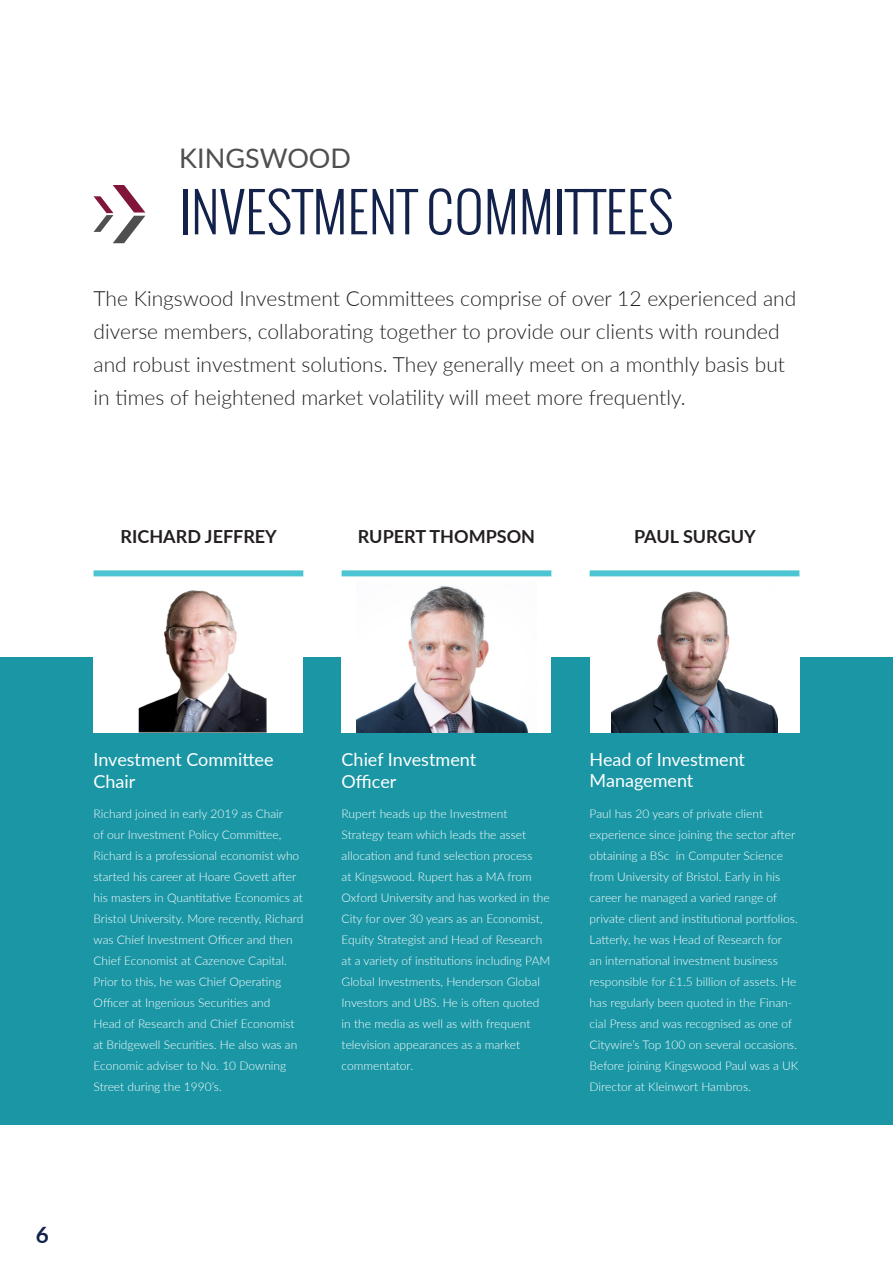
<style>
.page{position:relative;width:893px;height:1263px;background:#fff}
.page>*{position:absolute;margin:0;border:0;box-sizing:border-box;transform-origin:0 0}
.Page_Header_-_Blue{font:300 54px "Oswald";color:#13224b}
.Page_Header_-_Black{font:27px "Lato";color:#4f4f4f}
.t1{font:700 22.5px "Lato";color:#13224b}
.Page_Header_Subtext{font:300 21px/33px "Lato";color:#231f20}
.Page_Section_Title{font:18px/21.6px "Lato";color:#fff}
.Page_Section_Title-2{font:700 18px "Lato";color:#231f20}
.IPC_test{font:300 12px/21px "Lato";color:#fff}
.Page_Body_Text_-_Bla{font:300 12px/21px "Lato";color:#fff}
</style>
<div class="page">
<div style="left:0;top:657px;width:893px;height:468px;background:#1a96a5"></div>
<div style="left:94px;top:582px;width:209px;height:150px;background:#fff"></div>
<img style="left:138px;top:590px;width:129px;height:142px">
<div style="left:342px;top:582px;width:209px;height:150px;background:#fff"></div>
<img style="left:357px;top:586px;width:172px;height:146px">
<div style="left:590px;top:582px;width:209px;height:150px;background:#fff"></div>
<img style="left:612px;top:591px;width:165px;height:141px">
<div style="left:94px;top:570px;width:209px;height:6px;background:#4dc4d1"></div>
<div style="left:342px;top:570px;width:209px;height:6px;background:#4dc4d1"></div>
<div style="left:590px;top:570px;width:209px;height:6px;background:#4dc4d1"></div>
<svg style="left:94px;top:185px;width:51px;height:58px"></svg>
<p class="Page_Header_-_Black" style="left:179px;top:139px;width:173px">KINGSWOOD</p>
<p class="Page_Header_-_Blue" style="left:179px;top:175px;width:496px">INVESTMENT COMMITTEES</p>
<p class="Page_Header_Subtext" style="left:94px;top:281px;width:704px">The Kingswood Investment Committees comprise of over 12 experienced and diverse members, collaborating together to provide our clients with rounded and robust investment solutions. They generally meet on a monthly basis but in times of heightened market volatility will meet more frequently.</p>
<p class="Page_Section_Title-2" style="left:121px;top:523px;width:158px">RICHARD JEFFREY</p>
<p class="Page_Section_Title-2" style="left:358px;top:523px;width:179px">RUPERT THOMPSON</p>
<p class="Page_Section_Title-2" style="left:634px;top:523px;width:123px">PAUL SURGUY</p>
<p class="Page_Section_Title" style="left:94px;top:748px;width:182px">Investment Committee<br>Chair</p>
<p class="Page_Body_Text_-_Bla" style="left:94px;top:802px;width:211px">Richard joined in early 2019 as Chair<br>of our Investment Policy Committee, Richard is a professional economist who started his career at Hoare Govett after his masters in Quantitative Economics at Bristol University. More recently, Richard was Chief Investment Officer and then Chief Economist at Cazenove Capital.<br>Prior to this, he was Chief Operating Officer at Ingenious Securities and<br>Head of Research and Chief Economist at Bridgewell Securities. He also was an Economic adviser to No. 10 Downing Street during the 1990’s.</p>
<p class="Page_Section_Title" style="left:342px;top:748px;width:136px">Chief Investment</p>
<p class="Page_Section_Title" style="left:342px;top:769px;width:56px">Officer</p>
<p class="IPC_test" style="left:342px;top:802px;width:210px">Rupert heads up the Investment Strategy team which leads the asset allocation and fund selection process<br>at Kingswood. Rupert has a MA from Oxford University and has worked in the City for over 30 years as an Economist, Equity Strategist and Head of Research at a variety of institutions including PAM Global Investments, Henderson Global Investors and UBS. He is often quoted in the media as well as with frequent television appearances as a market commentator.</p>
<p class="Page_Section_Title" style="left:590px;top:747px;width:157px">Head of Investment</p>
<p class="Page_Section_Title" style="left:590px;top:769px;width:105px">Management</p>
<p class="IPC_test" style="left:590px;top:802px;width:210px">Paul has 20 years of private client experience since joining the sector after obtaining a BSc in Computer Science from University of Bristol. Early in his career he managed a varied range of private client and institutional portfolios.<br>Latterly, he was Head of Research for<br>an international investment business responsible for £1.5 billion of assets. He has regularly been quoted in the Finan&shy;cial Press and was recognised as one of Citywire’s Top 100 on several occasions.<br>Before joining Kingswood Paul was a UK Director at Kleinwort Hambros.</p>
<h3 class="t1" style="left:36px;top:1218px;width:15px">6</h3>
</div>
